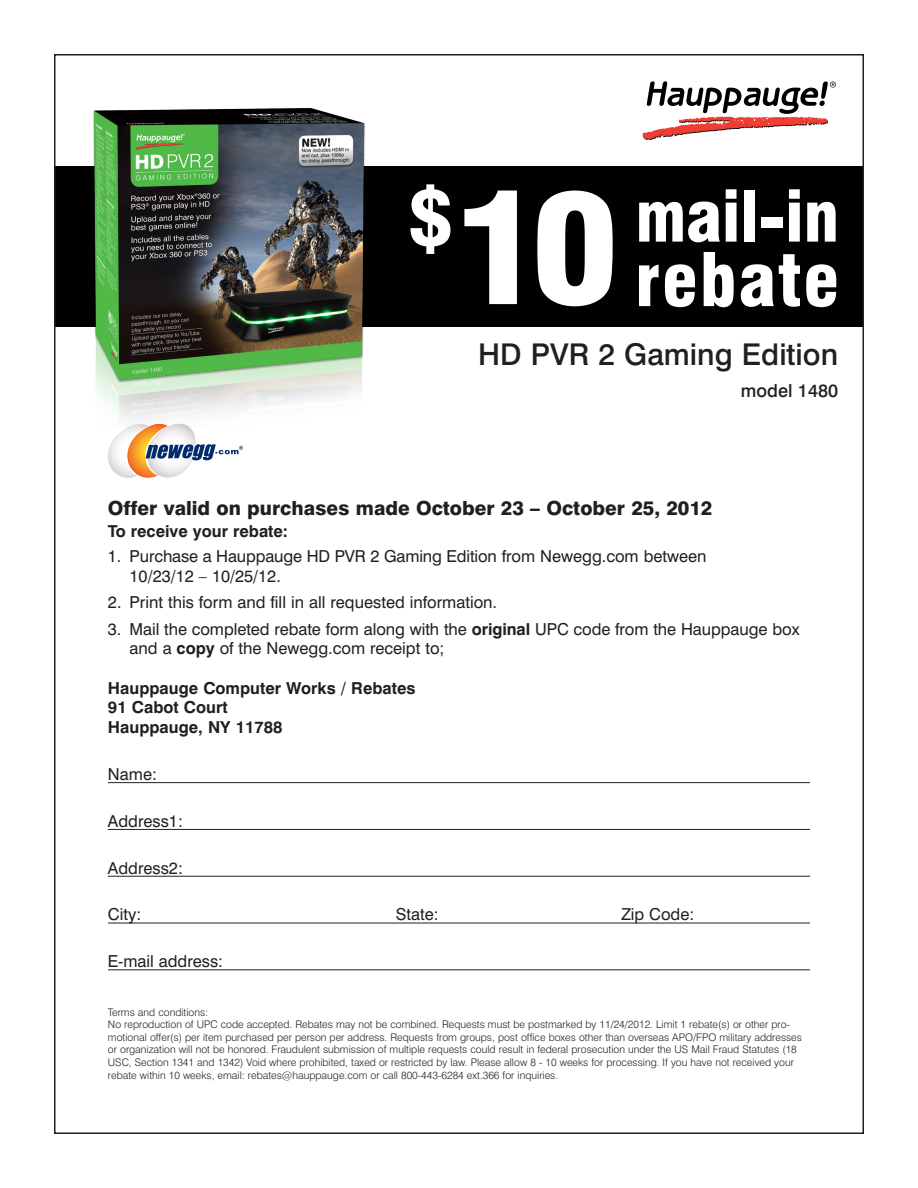
<style>
.page{position:relative;width:918px;height:1188px;background:#fff}
.page>*{position:absolute;margin:0;border:0;box-sizing:border-box;transform-origin:0 0}
.t1{font:900 condensed 150px "Swiss 721 BT";color:#fff;scale:1.1 1}
.t2{font:900 condensed 72px "Swiss 721 BT";letter-spacing:.025em;color:#fff}
.t3{font:900 condensed 69px "Swiss 721 BT";color:#fff}
.t4{font:500 30px "Swiss 721 BT";color:#231f20}
.t5{font:800 19.5px "Swiss 721 BT";color:#231f20}
.t6{font:500 18px "Swiss 721 BT";color:#231f20}
.address{font:16.5px/19.8px "Swiss 721 BT";color:#231f20}
.t7{font:700 16.5px/19.8px "Swiss 721 BT";color:#231f20}
.t8{font:300 10.5px/12.6px "Swiss 721 BT";color:#231f20}
.s1{font-weight:700}
</style>
<div class="page">
<div style="left:55px;top:166px;width:808px;height:161px;background:#010101"></div>
<hr style="left:108px;top:782px;width:702px;height:1px;background:#231f20">
<hr style="left:108px;top:829px;width:702px;height:1px;background:#231f20">
<hr style="left:108px;top:876px;width:702px;height:1px;background:#231f20">
<hr style="left:108px;top:923px;width:702px;height:1px;background:#231f20">
<hr style="left:108px;top:969px;width:702px;height:1px;background:#231f20">
<svg style="left:643px;top:81px;width:193px;height:59px"></svg>
<img style="left:93px;top:108px;width:272px;height:316px">
<svg style="left:108px;top:424px;width:135px;height:54px"></svg>
<p class="t1" style="left:408px;top:160px;width:194px"><sup>$</sup>10</p>
<p class="t3" style="left:636px;top:175px;width:205px">mail-in</p>
<p class="t2" style="left:635px;top:237px;width:205px">rebate</p>
<p class="t4" style="left:478px;top:336px;width:361px">HD PVR 2 Gaming Edition</p>
<p class="t6" style="left:741px;top:379px;width:99px">model 1480</p>
<p class="t5" style="left:108px;top:496px;width:606px">Offer valid on purchases made October 23 – October 25, 2012</p>
<p class="t7" style="left:108px;top:521px;width:182px">To receive your rebate:</p>
<p class="address" style="left:130px;top:546px;width:579px;text-indent:-22px">1. Purchase a Hauppauge HD PVR 2 Gaming Edition from Newegg.com between<br>10/23/12 – 10/25/12.</p>
<p class="address" style="left:108px;top:592px;width:391px">2. Print this form and fill in all requested information.</p>
<p class="address" style="left:130px;top:619px;width:672px;text-indent:-22px">3. Mail the completed rebate form along with the <span class="s1">original</span> UPC code from the Hauppauge box and a <span class="s1">copy</span> of the Newegg.com receipt to;</p>
<p class="t7" style="left:108px;top:678px;width:309px">Hauppauge Computer Works / Rebates<br>91 Cabot Court<br>Hauppauge, NY 11788</p>
<p class="address" style="left:108px;top:764px;width:50px">Name:</p>
<p class="address" style="left:108px;top:811px;width:76px">Address1:</p>
<p class="address" style="left:108px;top:858px;width:76px">Address2:</p>
<p class="address" style="left:108px;top:905px;width:35px">City:</p>
<p class="address" style="left:396px;top:905px;width:44px">State:</p>
<p class="address" style="left:621px;top:905px;width:75px">Zip Code:</p>
<p class="address" style="left:108px;top:951px;width:117px">E-mail address:</p>
<p class="t8" style="left:108px;top:1005px;width:102px">Terms and conditions:</p>
<p class="t8" style="left:108px;top:1018px;width:696px">No reproduction of UPC code accepted. Rebates may not be combined. Requests must be postmarked by 11/24/2012. Limit 1 rebate(s) or other pro&shy;motional offer(s) per item purchased per person per address. Requests from groups, post office boxes other than overseas APO/FPO military addresses or organization will not be honored. Fraudulent submission of multiple requests could result in federal prosecution under the US Mail Fraud Statutes (18<br>USC, Section 1341 and 1342) Void where prohibited, taxed or restricted by law. Please allow 8 - 10 weeks for processing. If you have not received your rebate within 10 weeks, email: rebates@hauppauge.com or call 800-443-6284 ext.366 for inquiries.</p>
</div>
